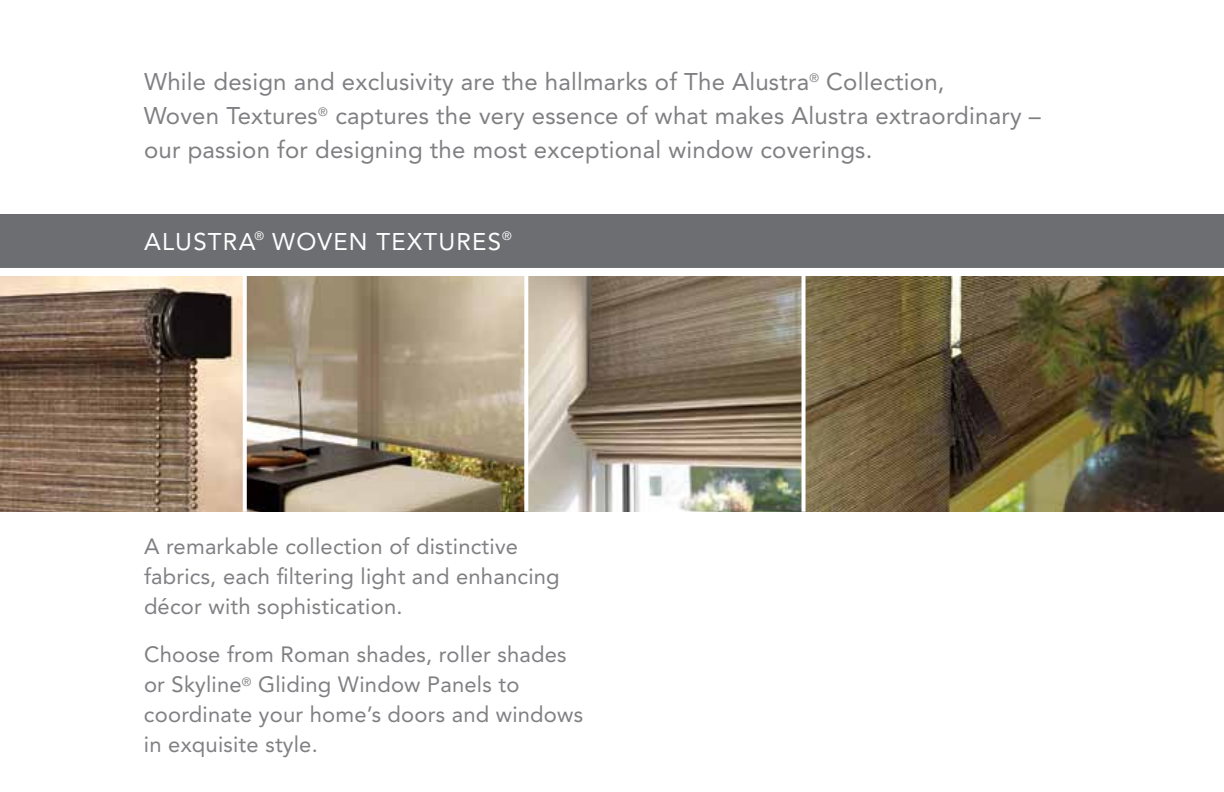
<style>
.page{position:relative;width:1224px;height:792px;background:#fff}
.page>*{position:absolute;margin:0;border:0;box-sizing:border-box;transform-origin:0 0}
.t1{font:24px/34px "Avenir";letter-spacing:.01em;color:#807f83}
.t2{font:24px "Avenir";letter-spacing:.05em;color:#fff}
.t3{font:22px/30px "Avenir";letter-spacing:.01em;color:#807f83}
</style>
<div class="page">
<div style="left:0;top:214px;width:1224px;height:54px;background:#6d6e71"></div>
<img style="left:806px;top:276px;width:418px;height:236px">
<svg style="left:528px;top:276px;width:274px;height:236px;background:#9d9180"></svg>
<svg style="left:0;top:276px;width:243px;height:236px;background:#8c7562"></svg>
<svg style="left:247px;top:276px;width:277px;height:236px;background:#a3947d"></svg>
<svg style="left:243px;top:276px;width:4px;height:236px"></svg>
<svg style="left:524px;top:276px;width:4px;height:236px"></svg>
<svg style="left:802px;top:276px;width:4px;height:236px"></svg>
<p class="t1" style="left:144px;top:65px;width:898px">While design and exclusivity are the hallmarks of The Alustra<sup>®</sup> Collection,<br>Woven Textures<sup>®</sup> captures the very essence of what makes Alustra extraordinary – our passion for designing the most exceptional window coverings.</p>
<p class="t2" style="left:144px;top:228px;width:66px">Alustra</p>
<p class="t2" style="left:254px;top:228px;width:259px"><sup>®</sup> Woven textur es <sup>®</sup></p>
<p class="t3" style="left:144px;top:532px;width:417px">A remarkable collection of distinctive fabrics, each filtering light and enhancing décor with sophistication.</p>
<p class="t3" style="left:144px;top:640px;width:441px">Choose from Roman shades, roller shades or Skyline<sup>®</sup> Gliding Window Panels to coordinate your home’s doors and windows in exquisite style.</p>
</div>
